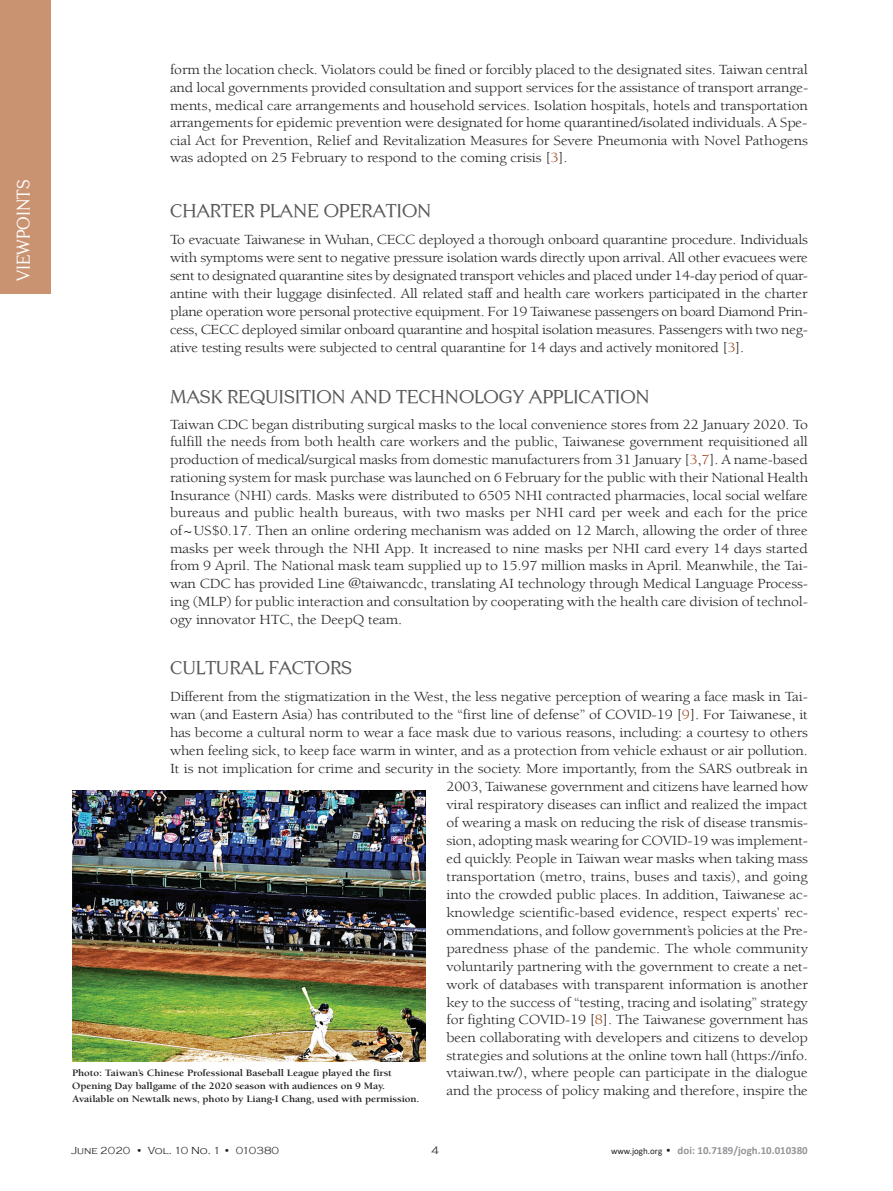
<style>
.page{position:relative;width:893px;height:1191px;background:#fff}
.page>*{position:absolute;margin:0;border:0;box-sizing:border-box;transform-origin:0 0}
.t1{font:18.6px "Centabel";letter-spacing:-.01em;color:#57585a;scale:1.11 1}
.t2{font:18px "Centabel";color:#fff}
.t3{font:14.25px/17.9px "Berkeley Std";letter-spacing:-.01em;color:#231f20;text-align:justify;scale:1.11 1}
.t4{font:700 10.95px "Calibri";color:#939598}
.t5{font:300 10.95px "Copperplate Gothic";color:#231f20}
.t6{font:300 10.5px "Copperplate Gothic";color:#231f20}
.t7{font:700 10.05px/12.6px "Berkeley Std";letter-spacing:-.01em;color:#231f20;scale:1.11 1}
.s1{color:#9d4718}
.s2{font-weight:400;font-size:9px;color:#231f20}
.s3{font-family:"Copperplate Gothic";font-weight:300;color:#231f20}
</style>
<div class="page">
<div style="left:0;top:0;width:51px;height:293px;background:#c99270"></div>
<img style="left:72px;top:790px;width:353px;height:271px">
<p class="t2" style="left:13px;top:281px;width:103px;rotate:-90deg">VIEWPOINTS</p>
<p class="t3" style="left:170px;top:61px;width:576px">form the location check. Violators could be fined or forcibly placed to the designated sites. Taiwan central and local governments provided consultation and support services for the assistance of transport arrange&shy;ments, medical care arrangements and household services. Isolation hospitals, hotels and transportation arrangements for epidemic prevention were designated for home quarantined/isolated individuals. A Spe&shy;cial Act for Prevention, Relief and Revitalization Measures for Severe Pneumonia with Novel Pathogens was adopted on 25 February to respond to the coming crisis [<span class="s1">3</span>].</p>
<h1 class="t1" style="left:170px;top:200px;width:237px">CHARTER PLANE OPERATION</h1>
<p class="t3" style="left:170px;top:230px;width:576px">To evacuate Taiwanese in Wuhan, CECC deployed a thorough onboard quarantine procedure. Individuals with symptoms were sent to negative pressure isolation wards directly upon arrival. All other evacuees were sent to designated quarantine sites by designated transport vehicles and placed under 14-day period of quar&shy;antine with their luggage disinfected. All related staff and health care workers participated in the charter plane operation wore personal protective equipment. For 19 Taiwanese passengers on board Diamond Prin&shy;cess, CECC deployed similar onboard quarantine and hospital isolation measures. Passengers with two neg&shy;ative testing results were subjected to central quarantine for 14 days and actively monitored [<span class="s1">3</span>].</p>
<h1 class="t1" style="left:170px;top:385px;width:434px">MASK REQUISITION AND TECHNOLOGY APPLICATION</h1>
<p class="t3" style="left:170px;top:416px;width:576px">Taiwan CDC began distributing surgical masks to the local convenience stores from 22 January 2020. To fulfill the needs from both health care workers and the public, Taiwanese government requisitioned all production of medical/surgical masks from domestic manufacturers from 31 January [<span class="s1">3</span>,<span class="s1">7</span>]. A name-based rationing system for mask purchase was launched on 6 February for the public with their National Health Insurance (NHI) cards. Masks were distributed to 6505 NHI contracted pharmacies, local social welfare bureaus and public health bureaus, with two masks per NHI card per week and each for the price of~US$0.17. Then an online ordering mechanism was added on 12 March, allowing the order of three masks per week through the NHI App. It increased to nine masks per NHI card every 14 days started from 9 April. The National mask team supplied up to 15.97 million masks in April. Meanwhile, the Tai&shy;wan CDC has provided Line @taiwancdc, translating AI technology through Medical Language Process&shy;ing (MLP) for public interaction and consultation by cooperating with the health care division of technol&shy;ogy innovator HTC, the DeepQ team.</p>
<h1 class="t1" style="left:170px;top:657px;width:165px">CULTURAL FACTORS</h1>
<p class="t3" style="left:170px;top:687px;width:576px;text-align:right">Different from the stigmatization in the West, the less negative perception of wearing a face mask in Tai&shy;wan (and Eastern Asia) has contributed to the “first line of defense” of COVID-19 [<span class="s1">9</span>]. For Taiwanese, it has become a cultural norm to wear a face mask due to various reasons, including: a courtesy to others when feeling sick, to keep face warm in winter, and as a protection from vehicle exhaust or air pollution.<br>It is not implication for crime and security in the society. More importantly, from the SARS outbreak in 2003, Taiwanese government and citizens have learned how<br>viral respiratory diseases can inflict and realized the impact<br>of wearing a mask on reducing the risk of disease transmis-<br>sion, adopting mask wearing for COVID-19 was implement-<br>ed quickly. People in Taiwan wear masks when taking mass<br>transportation (metro, trains, buses and taxis), and going<br>into the crowded public places. In addition, Taiwanese ac-<br>knowledge scientific-based evidence, respect experts’ rec-<br>ommendations, and follow government’s policies at the Pre-<br>paredness phase of the pandemic. The whole community<br>voluntarily partnering with the government to create a net-<br>work of databases with transparent information is another<br>key to the success of “testing, tracing and isolating” strategy<br>for fighting COVID-19 [<span class="s1">8</span>]. The Taiwanese government has<br>been collaborating with developers and citizens to develop<br>strategies and solutions at the online town hall (https://info.<br>vtaiwan.tw/), where people can participate in the dialogue<br>and the process of policy making and therefore, inspire the</p>
<p class="t7" style="left:72px;top:1067px;width:314px">Photo: Taiwan’s Chinese Professional Baseball League played the first<br>Opening Day ballgame of the 2020 season with audiences on 9 May.<br>Available on Newtalk news, photo by Liang-I Chang, used with permission.</p>
<p class="t6" style="left:71px;top:1144px;width:210px">June 2020 • Vol. 10 No. 1 • 010380</p>
<p class="t5" style="left:431px;top:1144px;width:9px">4</p>
<p class="t4" style="left:611px;top:1142px;width:198px"><span class="s2">www.jogh.org</span> <span class="s3">•</span> doi: 10.7189/jogh.10.010380</p>
</div>
